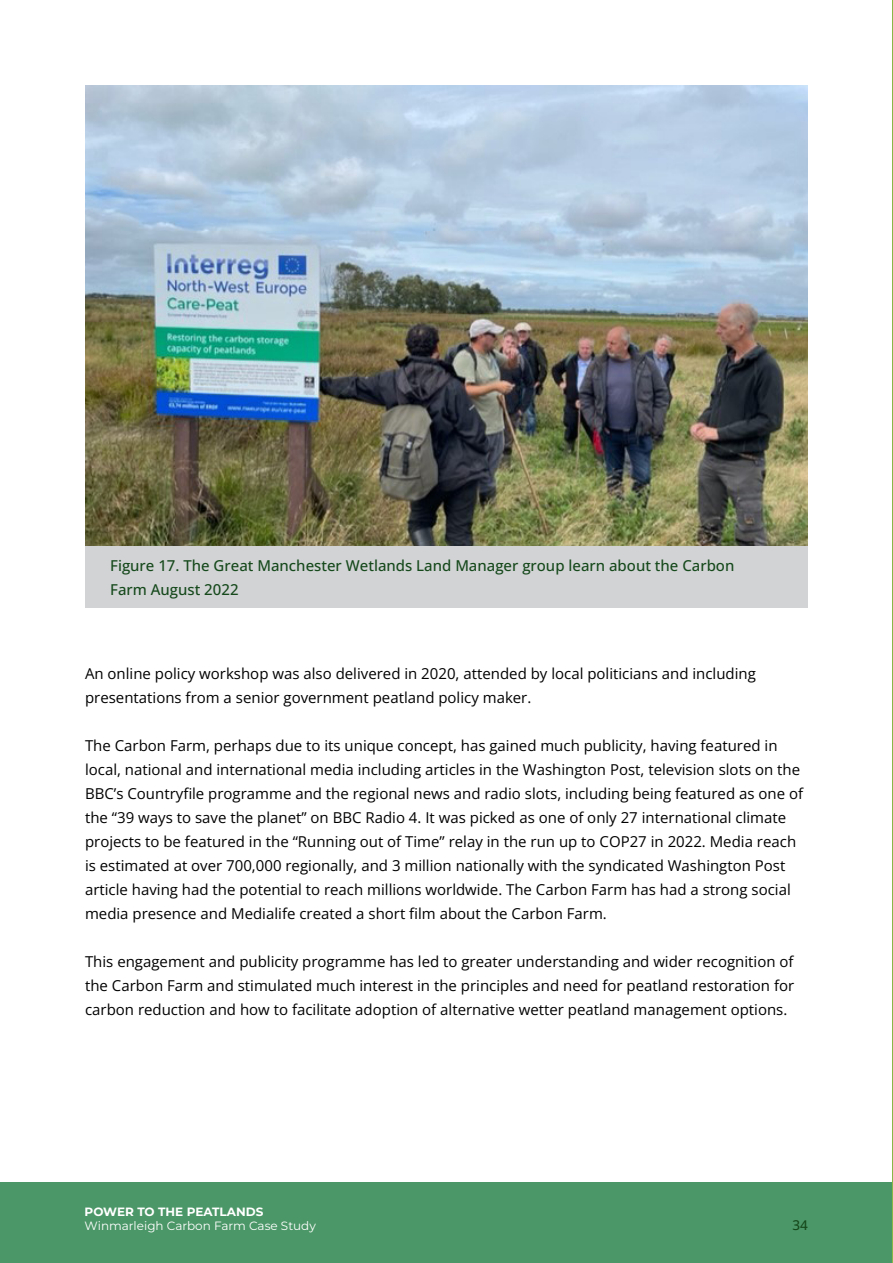
<style>
.page{position:relative;width:893px;height:1263px;background:#fff}
.page>*{position:absolute;margin:0;border:0;box-sizing:border-box;transform-origin:0 0}
.t1{font:15px/24px "Open Sans";color:#000}
.t2{font:500 15px/24px "Open Sans";color:#15481b}
.t3{font:500 13.5px "Open Sans";color:#15481b}
.t4{font:12px "Montserrat";color:#fff}
.t5{font:700 12px "Montserrat";color:#fff}
</style>
<div class="page">
<div style="left:0;top:1182px;width:893px;height:81px;background:#4b9767"></div>
<img style="left:85px;top:85px;width:723px;height:461px">
<div style="left:85px;top:546px;width:723px;height:62px;background:#d1d3d4"></div>
<hr style="left:892px;top:0;width:1px;height:1263px;background:#89b747">
<p class="t2" style="left:110px;top:553px;width:626px">Figure 17. The Great Manchester Wetlands Land Manager group learn about the Carbon<br>Farm August 2022</p>
<p class="t1" style="left:85px;top:662px;width:672px">An online policy workshop was also delivered in 2020, attended by local politicians and including presentations from a senior government peatland policy maker.</p>
<p class="t1" style="left:85px;top:734px;width:720px">The Carbon Farm, perhaps due to its unique concept, has gained much publicity, having featured in local, national and international media including articles in the Washington Post, television slots on the BBC’s Countryfile programme and the regional news and radio slots, including being featured as one of the “39 ways to save the planet” on BBC Radio 4. It was picked as one of only 27 international climate projects to be featured in the “Running out of Time” relay in the run up to COP27 in 2022. Media reach is estimated at over 700,000 regionally, and 3 million nationally with the syndicated Washington Post article having had the potential to reach millions worldwide. The Carbon Farm has had a strong social media presence and Medialife created a short film about the Carbon Farm.</p>
<p class="t1" style="left:85px;top:950px;width:711px;text-align:justify">This engagement and publicity programme has led to greater understanding and wider recognition of the Carbon Farm and stimulated much interest in the principles and need for peatland restoration for carbon reduction and how to facilitate adoption of alternative wetter peatland management options.</p>
<p class="t5" style="left:85px;top:1203px;width:180px">POWER TO THE PEATLANDS</p>
<p class="t4" style="left:85px;top:1218px;width:233px">Winmarleigh Carbon Farm Case Study</p>
<p class="t3" style="left:792px;top:1215px;width:17px">34</p>
</div>
